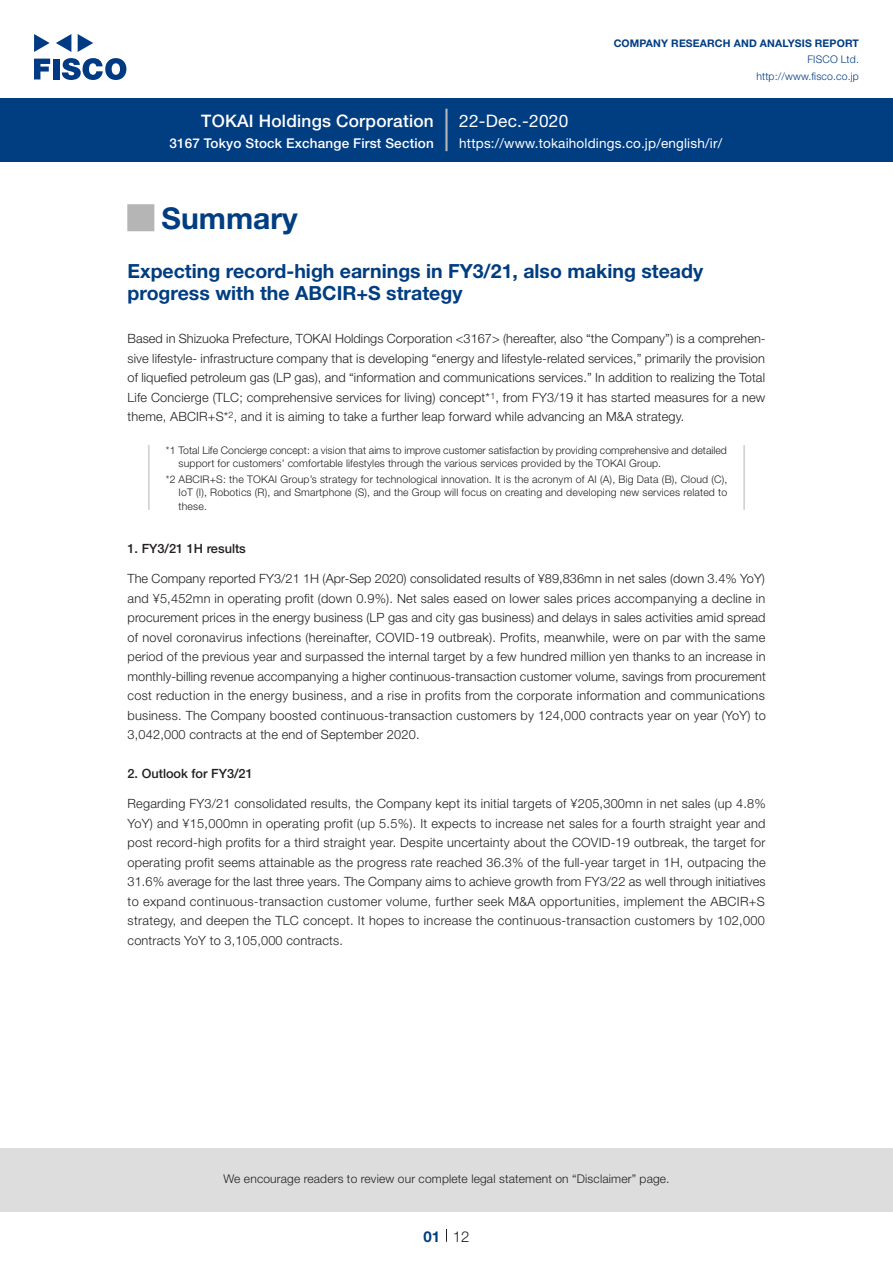
<style>
.page{position:relative;width:893px;height:1263px;background:#fff}
.page>*{position:absolute;margin:0;border:0;box-sizing:border-box;transform-origin:0 0}
.t1{font:700 30px "Helvetica Neue LT Std";color:#003d81}
.t2{font:700 27px "Koz Go Pro";color:#b5b5b6}
.t3{font:700 19.5px/22.5px "Helvetica Neue LT Std";color:#003d81}
.t4{font:500 17.25px "Helvetica Neue LT Std";letter-spacing:.015em;color:#fff}
.t5{font:17.25px "Helvetica Neue LT Std";letter-spacing:.015em;color:#fff}
.t6{font:300 15px "Helvetica Neue LT Std";color:#231f20}
.t7{font:700 15px "Helvetica Neue LT Std";color:#003d81}
.t8{font:13.5px "Helvetica Neue LT Std";letter-spacing:.015em;color:#fff}
.t9{font:500 13.5px "Helvetica Neue LT Std";letter-spacing:.015em;color:#fff}
.t10{font:300 12.75px/19.5px "Helvetica Neue LT Std";letter-spacing:.005em;color:#231f20;text-align:justify}
.t11{font:500 12.75px "Helvetica Neue LT Std";color:#231f20}
.t12{font:300 12px "Helvetica Neue LT Std";letter-spacing:.015em;color:#231f20}
.t13{font:300 10.5px/13.5px "Helvetica Neue LT Std";letter-spacing:.015em;color:#231f20}
.t14{font:700 10.5px "Helvetica Neue LT Std";letter-spacing:.015em;color:#003d81}
.t15{font:300 10.5px/16.5px "Helvetica Neue LT Std";letter-spacing:.015em;color:#003d81;text-align:right}
.t16{font:300 8.85px "Helvetica Neue LT Std";color:#231f20}
.s1{font-size:12.75px}
</style>
<div class="page">
<div style="left:0;top:1148px;width:893px;height:64px;background:#ddd"></div>
<svg style="left:34px;top:59px;width:16px;height:20px"></svg>
<div style="left:53px;top:59px;width:6px;height:20px;background:#003a83"></div>
<svg style="left:62px;top:58px;width:64px;height:22px"></svg>
<svg style="left:34px;top:34px;width:16px;height:18px"></svg>
<svg style="left:78px;top:34px;width:15px;height:18px"></svg>
<svg style="left:56px;top:34px;width:15px;height:18px"></svg>
<div style="left:0;top:98px;width:893px;height:64px;background:#003d81"></div>
<hr style="left:445px;top:109px;width:3px;height:42px;background:#b5b5b6">
<svg style="left:446px;top:1229px;width:1px;height:13px"></svg>
<hr style="left:148px;top:445px;width:2px;height:65px;background:#d3d3d3">
<hr style="left:743px;top:445px;width:2px;height:65px;background:#d3d3d3">
<h3 class="t4" style="left:201px;top:110px;width:234px">TOKAI Holdings Corporation</h3>
<p class="t9" style="left:169px;top:135px;width:266px">3167 Tokyo Stock Exchange First Section</p>
<h3 class="t5" style="left:459px;top:110px;width:111px">22-Dec.-2020</h3>
<p class="t14" style="left:614px;top:37px;width:247px">COMPANY RESEARCH AND ANALYSIS REPORT</p>
<p class="t15" style="left:756px;top:51px;width:104px">FISCO Ltd. http://www.fisco.co j p.</p>
<p class="t8" style="left:459px;top:135px;width:264px">https://www.tokaiholdings.co j p. /english /i r/</p>
<h2 class="t2" style="left:128px;top:200px;width:28px">█</h2>
<h3 class="t3" style="left:128px;top:259px;width:577px">Expecting record-high earnings in FY3/21, also making steady progress with the ABCIR+S strategy</h3>
<h1 class="t1" style="left:162px;top:200px;width:138px">Summary</h1>
<p class="t10" style="left:128px;top:329px;width:639px">Based in Shizuoka Prefecture, TOKAI Holdings Corporation &lt;3167&gt; (hereafter, also “the Company”) is a comprehen-</p>
<p class="t10" style="left:128px;top:368px;width:639px;text-align:right">of liquefied petroleum gas (LP gas ,) and “information and communications services.” In addition to realizing the Total from FY3/19 it has started measures for a new</p>
<p class="t10" style="left:128px;top:348px;width:639px">sive lifestyle- infrastructure company that is developing “energy and lifestyle-related services,” primarily the provision</p>
<p class="t10" style="left:241px;top:387px;width:445px;text-indent:-113px">Life Concierge (TLC; comprehensive services for living) concept*<br>and isit aiming to take a further leap forward while advancing an M&amp;A strategy.</p>
<p class="t16" style="left:490px;top:390px;width:10px">1<span class="s1">,</span></p>
<p class="t16" style="left:229px;top:410px;width:10px">2<span class="s1">,</span></p>
<p class="t10" style="left:128px;top:407px;width:102px">theme, ABCIR+S*</p>
<p class="t13" style="left:179px;top:443px;width:550px;text-indent:-13px">1* Total Life Concierge concept a: vision that aims to improve customer satisfaction by providing comprehensive and detailed support for customers’ comfortable lifestyles through the various services provided by the TOKAI Group.</p>
<p class="t13" style="left:179px;top:472px;width:550px;text-align:justify;text-indent:-13px">2* ABCIR+S: the TOKAI Group s’ strategy for technological innovation isIt. the acronym of AI A( ,) Big Data B( ,) Cloud C( ,( IoT ,)I( Robotics R( ,) and Smartphone S( ,) and the Group will focus on creating and developing new services related to these.</p>
<p class="t11" style="left:128px;top:541px;width:120px">1. FY3/21 H1 results</p>
<p class="t10" style="left:128px;top:569px;width:640px">The Company reported FY3/21 H1 (Apr-Sep 2020) consolidated results of ¥89,836mn in net sales (down 3.4% YoY( and ¥5,452mn in operating profit (down 0.9% .) Net sales eased on lower sales prices accompanying a decline in procurement prices in the energy business (LP gas and city gas business) and delays in sales activities amid spread of novel coronavirus infections (hereinafter, COVID-19 outbreak .) Profits, meanwhile, were on par with the same period of the previous year and surpassed the internal target by a few hundred million yen thanks to an increase in monthly-billing revenue accompanying a higher continuous-transaction customer volume, savings from procurement cost reduction in the energy business, and a rise in profits from the corporate information and communications business. The Company boosted continuous-transaction customers by 124,000 contracts year on year (YoY) to 3,042,000 contracts at the end of September 2020.</p>
<p class="t11" style="left:128px;top:766px;width:127px">2. Outlook for FY3/21</p>
<p class="t10" style="left:128px;top:794px;width:640px">Regarding FY3/21 consolidated results, the Company kept its initial targets of ¥205,300mn in net sales (up 4.8% YoY) and ¥15,000mn in operating profit (up 5.5% I t.) expects to increase net sales for a fourth straight year and post record-high profits for a third straight year. Despite uncertainty about the COVID-19 outbreak, the target for operating profit seems attainable as the progress rate reached 36.3% of the full-year target in H1 , outpacing the 31.6% average for the last three years. The Company aims to achieve growth from FY3/22 as well through initiatives to expand continuous-transaction customer volume, further seek M&amp;A opportunities, implement the ABCIR+S strategy, and deepen the TLC concept It. hopes to increase the continuous-transaction customers by 102,000 contracts YoY to 3,105,000 contracts.</p>
<p class="t12" style="left:223px;top:1171px;width:448px">We encourage readers to review our complete legal statement on “Disclaimer” page.</p>
<p class="t7" style="left:423px;top:1227px;width:18px">01</p>
<p class="t6" style="left:453px;top:1227px;width:18px">12</p>
</div>
